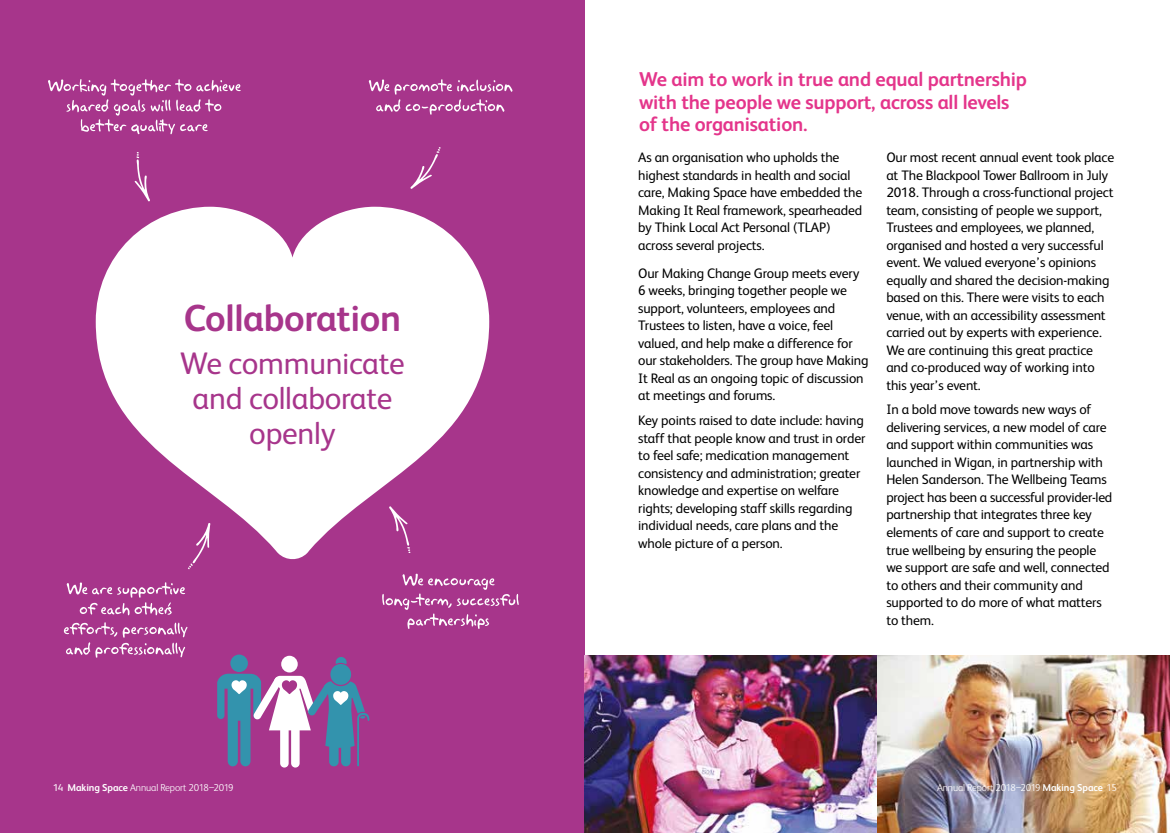
<style>
.page{position:relative;width:1170px;height:833px;background:#fff}
.page>*{position:absolute;margin:0;border:0;box-sizing:border-box;transform-origin:0 0}
.t1{font:700 37.5px "FS Albert";letter-spacing:-.01em;color:#a7358b}
.t2{font:31.25px/35px "FS Albert";letter-spacing:-.01em;color:#a7358b;text-align:center}
.t3{font:700 20px/22.5px "FS Albert";letter-spacing:-.01em;color:#e4358b}
.t4{font:13.75px/17.5px "FS Albert";letter-spacing:-.01em;color:#000}
.t5{font:300 10px "FS Albert";letter-spacing:-.01em;color:#fff}
.s1{font-weight:400}
.s2{font-weight:700}
</style>
<div class="page">
<div style="left:0;top:0;width:585px;height:833px;background:#a7358b"></div>
<svg style="left:96px;top:207px;width:393px;height:353px;fill:#fff"></svg>
<svg style="left:410px;top:147px;width:31px;height:42px"></svg>
<svg style="left:369px;top:79px;width:143px;height:36px"></svg>
<svg style="left:48px;top:79px;width:193px;height:55px"></svg>
<svg style="left:134px;top:152px;width:16px;height:50px"></svg>
<svg style="left:382px;top:573px;width:136px;height:56px"></svg>
<svg style="left:64px;top:622px;width:123px;height:35px"></svg>
<svg style="left:67px;top:582px;width:118px;height:33px"></svg>
<svg style="left:187px;top:522px;width:23px;height:47px"></svg>
<svg style="left:388px;top:506px;width:23px;height:47px"></svg>
<img style="left:585px;top:656px;width:584px;height:177px">
<div style="left:230px;top:654px;width:18px;height:18px;background:#3393ad;border-radius:50%"></div>
<div style="left:281px;top:656px;width:17px;height:16px;background:#fff;border-radius:50%"></div>
<div style="left:330px;top:664px;width:21px;height:21px;background:#3393ad;border-radius:50%"></div>
<svg style="left:335px;top:657px;width:11px;height:7px"></svg>
<svg style="left:217px;top:673px;width:152px;height:94px"></svg>
<h1 class="t1" style="left:184px;top:293px;width:219px">Collaboration</h1>
<h2 class="t2" style="left:180px;top:344px;width:226px">We communicate and collaborate openly</h2>
<h3 class="t3" style="left:639px;top:67px;width:389px">We aim to work in true and equal partnership with the people we support, across all levels of the organisation.</h3>
<p class="t4" style="left:638px;top:148px;width:226px">As an organisation who upholds the highest standards in health and social care, Making Space have embedded the Making It Real framework, spearheaded by Think Local Act Personal (TLAP) across several projects.</p>
<p class="t4" style="left:638px;top:264px;width:232px">Our Making Change Group meets every 6 weeks, bringing together people we support, volunteers, employees and Trustees to listen, have a voice, feel valued, and help make a difference for our stakeholders. The group have Making It Real as an ongoing topic of discussion at meetings and forums.</p>
<p class="t4" style="left:638px;top:411px;width:229px">Key points raised to date include: having staff that people know and trust in order to feel safe; medication management consistency and administration; greater knowledge and expertise on welfare rights; developing staff skills regarding individual needs, care plans and the whole picture of a person.</p>
<p class="t4" style="left:886px;top:148px;width:229px">Our most recent annual event took place at The Blackpool Tower Ballroom in July 2018. Through a cross-functional project team, consisting of people we support, Trustees and employees, we planned, organised and hosted a very successful event. We valued everyone’s opinions equally and shared the decision-making based on this. There were visits to each venue, with an accessibility assessment carried out by experts with experience.<br>We are continuing this great practice and co-produced way of working into this year’s event.</p>
<p class="t4" style="left:886px;top:400px;width:227px">In a bold move towards new ways of delivering services, a new model of care and support within communities was launched in Wigan, in partnership with Helen Sanderson. The Wellbeing Teams project has been a successful provider-led partnership that integrates three key elements of care and support to create true wellbeing by ensuring the people we support are safe and well, connected to others and their community and supported to do more of what matters to them.</p>
<p class="t5" style="left:53px;top:781px;width:182px"><span class="s1">14</span> <span class="s2">Making Space</span> Annual Report 2018–2019</p>
<p class="t5" style="left:937px;top:781px;width:181px">Annual Report 2018–2019 <span class="s2">Making Space</span> 15</p>
</div>
